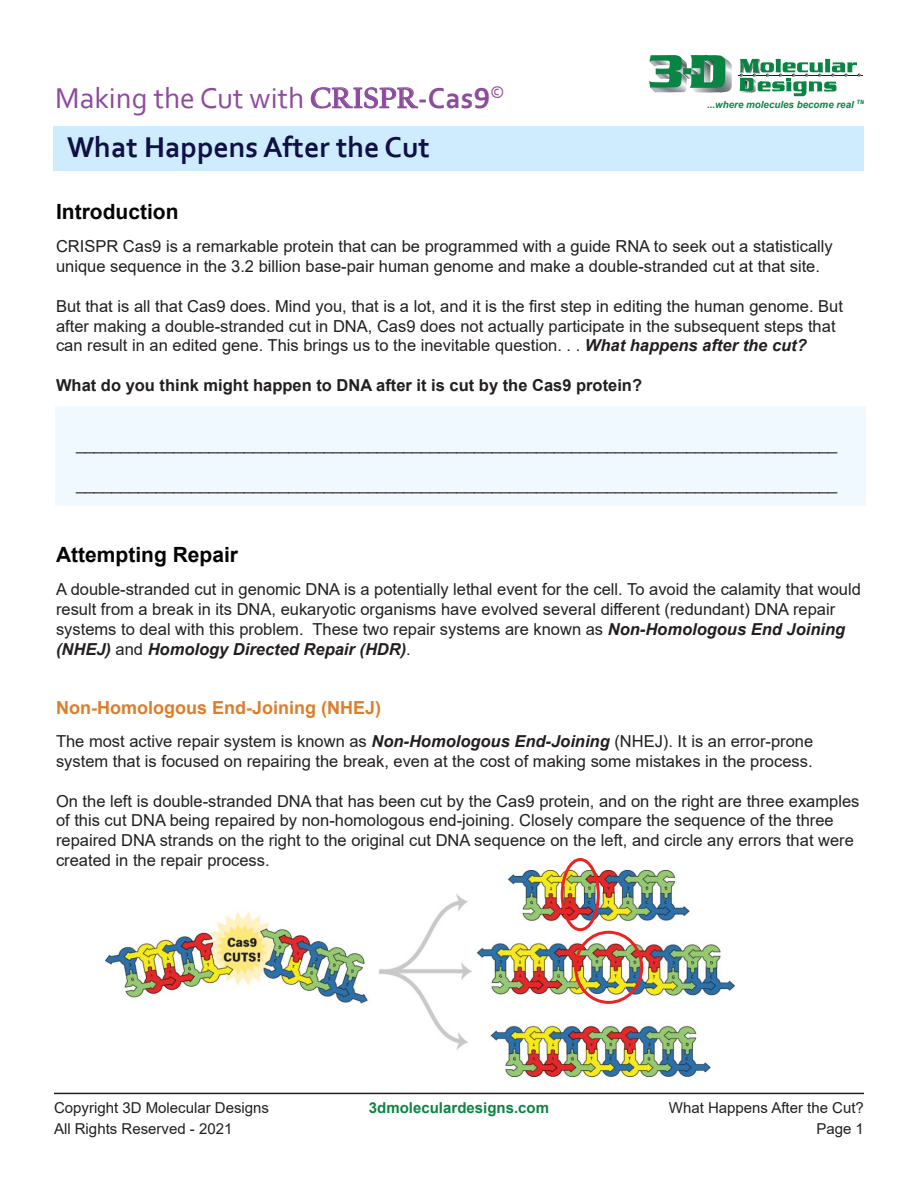
<style>
.page{position:relative;width:918px;height:1188px;background:#fff}
.page>*{position:absolute;margin:0;border:0;box-sizing:border-box;transform-origin:0 0}
.t1{font:30px "Corbel";color:#8c4b9d}
.t2{font:700 30px "Corbel";color:#0f1044}
.Sub-Heading{font:700 21px "Arial";color:#040503}
.Sub-Heading-2{font:700 18px "Arial";color:#dc7e29}
.Sub-Heading-3{font:16.5px/19.8px "Arial";color:#231f20}
.t3{font:700 16.5px "Arial";color:#231f20}
.t4{font:15px/21px "Arial";color:#231f20}
.t5{font:700 15px "Arial";color:#0c8443}
.t6{font:italic 700 9.75px "Arial";color:#088443}
.s1{font-family:"Californian FB";font-weight:700}
.s2{font-weight:700}
.s3{font-weight:700;font-style:italic}
</style>
<div class="page">
<hr style="left:54px;top:1093px;width:810px;height:1px;background:#231f20">
<div style="left:55px;top:406px;width:810px;height:99px;background:#f0f9ff"></div>
<div style="left:54px;top:126px;width:810px;height:45px;background:#cfecff"></div>
<hr style="left:738px;top:75px;width:124px;height:1px;background:#201d1e">
<svg style="left:649px;top:55px;width:83px;height:38px"></svg>
<svg style="left:739px;top:59px;width:122px;height:38px"></svg>
<img style="left:105px;top:870px;width:630px;height:206px">
<div style="left:561px;top:858px;width:39px;height:73px;border:3px solid #ee2123;border-radius:50%"></div>
<div style="left:574px;top:931px;width:69px;height:73px;border:3px solid #ee2123;border-radius:50%"></div>
<p class="t1" style="left:55px;top:79px;width:451px">Making the Cut with <span class="s1">CRISPR</span><span class="s2">-Cas9</span><sup>©</sup></p>
<p class="t2" style="left:67px;top:129px;width:364px">What Happens After the Cut</p>
<p class="t6" style="left:707px;top:98px;width:159px">...where molecules become real <sup>TM</sup></p>
<p class="Sub-Heading" style="left:56px;top:197px;width:124px">Introduction</p>
<p class="Sub-Heading-3" style="left:56px;top:237px;width:778px">CRISPR Cas9 is a remarkable protein that can be programmed with a guide RNA to seek out a statistically unique sequence in the 3.2 billion base-pair human genome and make a double-stranded cut at that site.</p>
<p class="Sub-Heading-3" style="left:56px;top:296px;width:788px">But that is all that Cas9 does. Mind you, that is a lot, and it is the first step in editing the human genome. But after making a double-stranded cut in DNA, Cas9 does not actually participate in the subsequent steps that can result in an edited gene. This brings us to the inevitable question. . . <span class="s3">What happens after the cut?</span></p>
<p class="t3" style="left:56px;top:374px;width:588px">What do you think might happen to DNA after it is cut by the Cas9 protein?</p>
<p class="Sub-Heading-3" style="left:76px;top:435px;width:762px">______________________________________________________________________________________</p>
<p class="Sub-Heading-3" style="left:76px;top:474px;width:762px">______________________________________________________________________________________</p>
<p class="Sub-Heading" style="left:56px;top:539px;width:184px">Attempting Repair</p>
<p class="Sub-Heading-3" style="left:56px;top:580px;width:806px">A double-stranded cut in genomic DNA is a potentially lethal event for the cell. To avoid the calamity that would result from a break in its DNA, eukaryotic organisms have evolved several different (redundant) DNA repair systems to deal with this problem. These two repair systems are known as <span class="s3">Non-Homologous End Joining (NHEJ)</span> and <span class="s3">Homology Directed Repair (HDR)</span>.</p>
<p class="Sub-Heading-2" style="left:56px;top:695px;width:326px">Non-Homologous End-Joining (NHEJ)</p>
<p class="Sub-Heading-3" style="left:56px;top:731px;width:759px">The most active repair system is known as <span class="s3">Non-Homologous End-Joining</span> (NHEJ). It is an error-prone system that is focused on repairing the break, even at the cost of making some mistakes in the process.</p>
<p class="Sub-Heading-3" style="left:56px;top:791px;width:805px">On the left is double-stranded DNA that has been cut by the Cas9 protein, and on the right are three examples of this cut DNA being repaired by non-homologous end-joining. Closely compare the sequence of the three repaired DNA strands on the right to the original cut DNA sequence on the left, and circle any errors that were created in the repair process.</p>
<p class="t4" style="left:54px;top:1097px;width:217px">Copyright 3D Molecular Designs<br>All Rights Reserved - 2021</p>
<p class="t5" style="left:369px;top:1097px;width:182px">3dmoleculardesigns.com</p>
<p class="t4" style="left:669px;top:1097px;width:197px;text-align:right">What Happens After the Cut?<br>Page 1</p>
</div>
